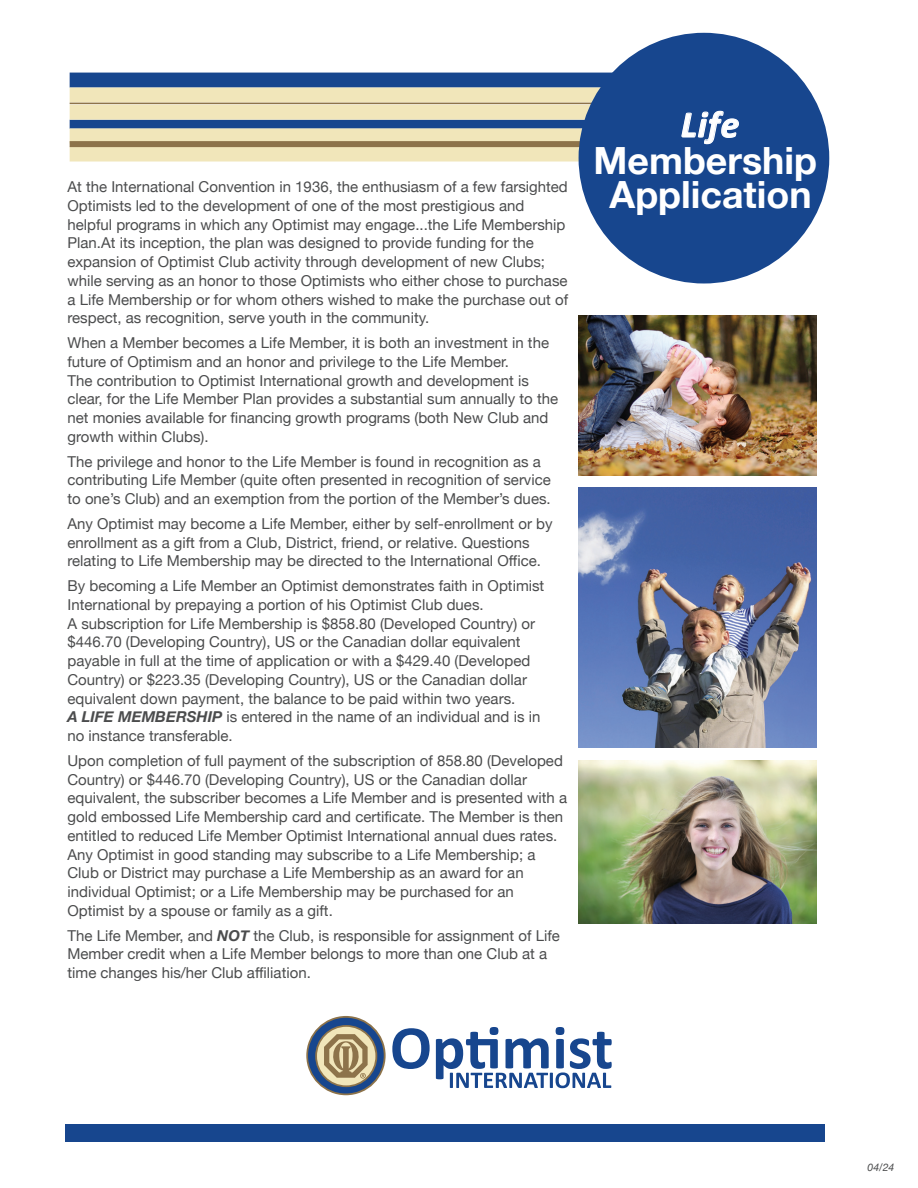
<style>
.page{position:relative;width:918px;height:1188px;background:#fff}
.page>*{position:absolute;margin:0;border:0;box-sizing:border-box;transform-origin:0 0}
.t1{font:700 37.5px/33.8px "Helvetica Neue";color:#fff;text-align:center}
.t2{font:italic 700 37.5px "Calibri";color:#fff}
.t3{font:15px/18.8px "Helvetica Neue";color:#4b4c4d}
.t4{font:italic 10.5px "Helvetica Neue";color:#4b4c4d}
.s1{font-weight:700;font-style:italic}
</style>
<div class="page">
<div style="left:70px;top:73px;width:628px;height:15px;background:#17468e"></div>
<div style="left:70px;top:120px;width:628px;height:9px;background:#17468e"></div>
<div style="left:70px;top:88px;width:628px;height:15px;background:#f1e6ba"></div>
<div style="left:70px;top:105px;width:628px;height:15px;background:#f1e6ba"></div>
<div style="left:70px;top:128px;width:628px;height:15px;background:#f1e6ba"></div>
<div style="left:70px;top:147px;width:628px;height:15px;background:#f1e6ba"></div>
<hr style="left:70px;top:103px;width:628px;height:1px;background:#8d734a">
<div style="left:70px;top:141px;width:628px;height:6px;background:#8d734a"></div>
<img style="left:578px;top:488px;width:239px;height:260px">
<img style="left:578px;top:315px;width:239px;height:161px">
<img style="left:578px;top:760px;width:239px;height:163px">
<div style="left:65px;top:1124px;width:760px;height:18px;background:#17468e"></div>
<div style="left:579px;top:33px;width:250px;height:251px;background:#17468e;border-radius:50%"></div>
<svg style="left:681px;top:110px;width:58px;height:35px"></svg>
<svg style="left:392px;top:1028px;width:38px;height:41px"></svg>
<svg style="left:436px;top:1027px;width:176px;height:61px"></svg>
<svg style="left:306px;top:1016px;width:80px;height:79px"></svg>
<p class="t3" style="left:68px;top:178px;width:502px">At the International Convention in 1936, the enthusiasm of a few farsighted Optimists led to the development of one of the most prestigious and helpful programs in which any Optimist may engage...the Life Membership Plan.At its inception, the plan was designed to provide funding for the expansion of Optimist Club activity through development of new Clubs; while serving as an honor to those Optimists who either chose to purchase a Life Membership or for whom others wished to make the purchase out of respect, as recognition, serve youth in the community.</p>
<p class="t3" style="left:68px;top:334px;width:492px">When a Member becomes a Life Member, it is both an investment in the future of Optimism and an honor and privilege to the Life Member.<br>The contribution to Optimist International growth and development is clear, for the Life Member Plan provides a substantial sum annually to the net monies available for financing growth programs (both New Club and growth within Clubs).</p>
<p class="t3" style="left:68px;top:453px;width:485px">The privilege and honor to the Life Member is found in recognition as a contributing Life Member (quite often presented in recognition of service to one’s Club) and an exemption from the portion of the Member’s dues.</p>
<p class="t3" style="left:68px;top:515px;width:487px">Any Optimist may become a Life Member, either by self-enrollment or by enrollment as a gift from a Club, District, friend, or relative. Questions relating to Life Membership may be directed to the International Office.</p>
<p class="t3" style="left:68px;top:577px;width:478px">By becoming a Life Member an Optimist demonstrates faith in Optimist International by prepaying a portion of his Optimist Club dues.<br>A subscription for Life Membership is $858.80 (Developed Country) or $446.70 (Developing Country), US or the Canadian dollar equivalent payable in full at the time of application or with a $429.40 (Developed Country) or $223.35 (Developing Country), US or the Canadian dollar equivalent down payment, the balance to be paid within two years.<br><span class="s1">A LIFE MEMBERSHIP</span> is entered in the name of an individual and is in no instance transferable.</p>
<p class="t3" style="left:68px;top:752px;width:501px">Upon completion of full payment of the subscription of 858.80 (Developed Country) or $446.70 (Developing Country), US or the Canadian dollar equivalent, the subscriber becomes a Life Member and is presented with a gold embossed Life Membership card and certificate. The Member is then entitled to reduced Life Member Optimist International annual dues rates.<br>Any Optimist in good standing may subscribe to a Life Membership; a Club or District may purchase a Life Membership as an award for an individual Optimist; or a Life Membership may be purchased for an Optimist by a spouse or family as a gift.</p>
<p class="t3" style="left:68px;top:927px;width:494px">The Life Member, and <span class="s1">NOT</span> the Club, is responsible for assignment of Life<br>Member credit when a Life Member belongs to more than one Club at a time changes his/her Club affiliation.</p>
<h1 class="t2" style="left:681px;top:101px;width:60px">Life</h1>
<h1 class="t1" style="left:594px;top:145px;width:225px">Membership<br>Application</h1>
<p class="t4" style="left:868px;top:1160px;width:28px">04/24</p>
</div>
